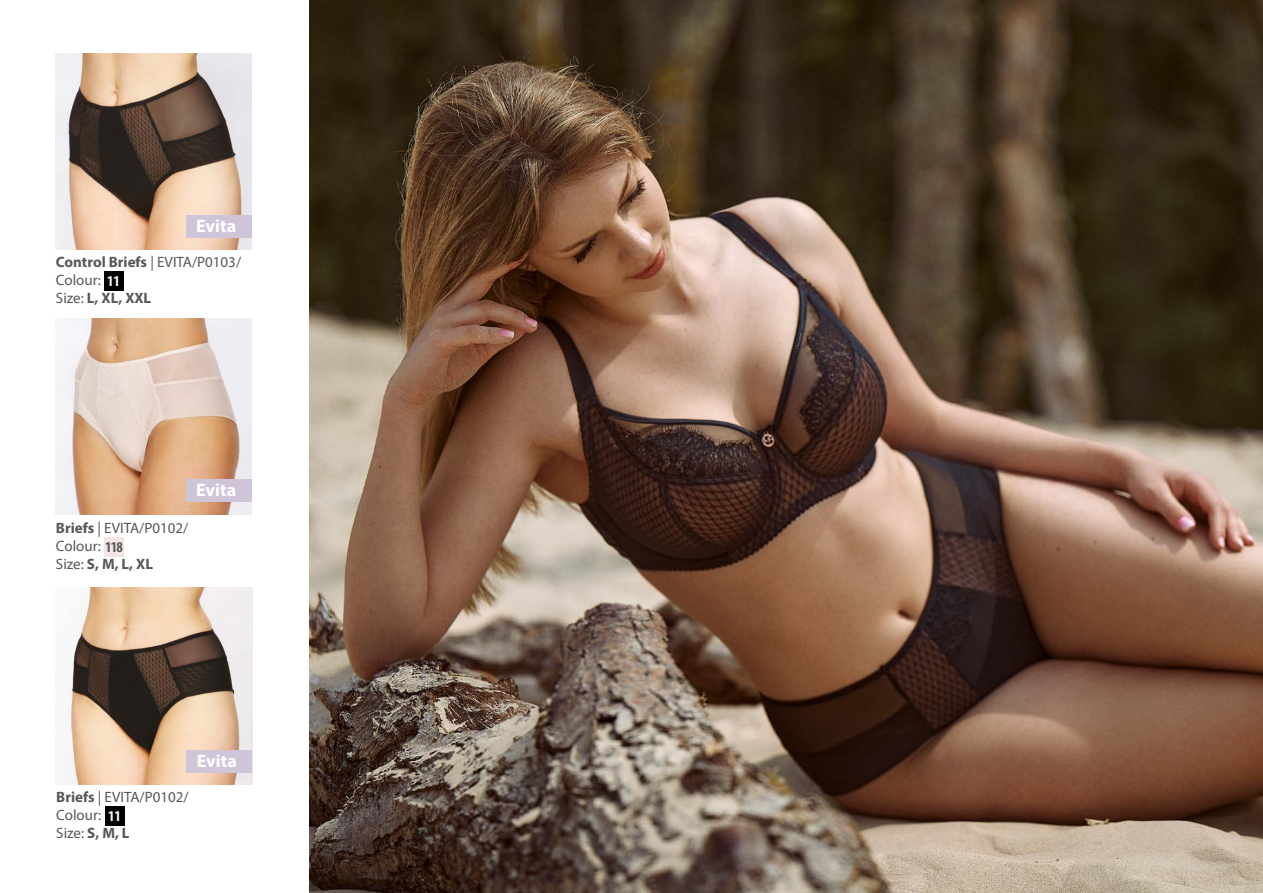
<style>
.page{position:relative;width:1263px;height:893px;background:#fff}
.page>*{position:absolute;margin:0;border:0;box-sizing:border-box;transform-origin:0 0}
.t1{font:700 18px "Myriad Pro";color:#fff}
.t2{font:15px/18px "Myriad Pro";color:#575756}
.t3{font:700 condensed 15px "Myriad Pro";color:#fff}
.s1{font-weight:700}
.s2{font-weight:700;font-stretch:condensed;color:#fff}
.s3{font-weight:700;font-stretch:condensed}
</style>
<div class="page">
<img style="left:55px;top:318px;width:197px;height:197px">
<img style="left:55px;top:53px;width:197px;height:196px">
<img style="left:63px;top:588px;width:189px;height:196px">
<div style="left:186px;top:215px;width:66px;height:23px;background:#d0c5d8"></div>
<div style="left:186px;top:479px;width:66px;height:23px;background:#d0c5d8"></div>
<div style="left:186px;top:750px;width:66px;height:22px;background:#d0c5d8"></div>
<div style="left:105px;top:806px;width:20px;height:20px;background:#000"></div>
<div style="left:104px;top:271px;width:19px;height:20px;background:#000"></div>
<div style="left:104px;top:537px;width:20px;height:20px;background:#f3e5e4"></div>
<img style="left:309px;top:0;width:954px;height:893px">
<p class="t1" style="left:196px;top:214px;width:41px">Evita</p>
<p class="t2" style="left:56px;top:253px;width:187px"><span class="s1">Control Briefs</span> | EVITA/P0103/<br>Colour: <span class="s2">11<br></span>Size: <span class="s1">L, XL, XXL</span></p>
<p class="t1" style="left:196px;top:478px;width:41px">Evita</p>
<p class="t2" style="left:56px;top:519px;width:134px"><span class="s1">Briefs</span> | EVITA/P0102/<br>Colour: <span class="s3">118<br></span>Size: <span class="s1">S, M, L, XL</span></p>
<p class="t1" style="left:197px;top:749px;width:41px">Evita</p>
<p class="t2" style="left:56px;top:787px;width:134px"><span class="s1">Briefs</span> | EVITA/P0102/<br>Colour:<br>Size: <span class="s1">S, M, L</span></p>
<p class="t3" style="left:108px;top:806px;width:14px">11</p>
</div>
